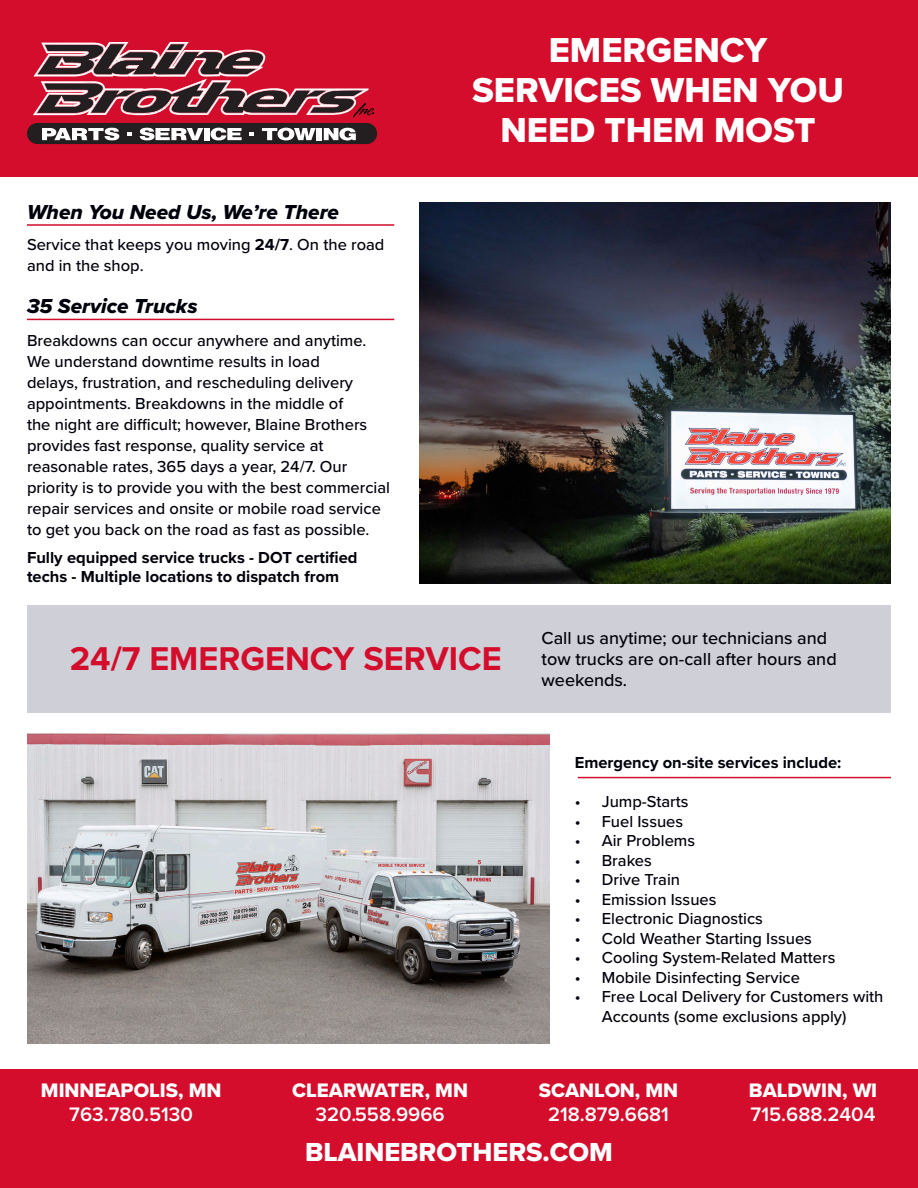
<style>
.page{position:relative;width:918px;height:1188px;background:#fff}
.page>*{position:absolute;margin:0;border:0;box-sizing:border-box;transform-origin:0 0}
.t1{font:35.85px/39.6px "Proxima Nova Extrabld";color:#fff;text-align:center}
.t2{font:700 34.2px "Proxima Nova";color:#d30d2b}
.t3{font:27px "Proxima Nova Extrabld";color:#fff}
.t4{font:21px "Proxima Nova Extrabld It";color:#00000b}
.t5{font:600 20.25px "Proxima Nova";color:#fff}
.t6{font:20.25px "Proxima Nova Extrabld";color:#fff}
.t7{font:500 18px/21px "Proxima Nova";color:#00000b}
.t8{font:500 16.5px/21px "Proxima Nova";color:#00000b}
.t9{font:700 16.5px/19.5px "Proxima Nova";color:#00000b}
.s1{font-weight:700}
</style>
<div class="page">
<div style="left:0;top:0;width:918px;height:177px;background:#d30d2b"></div>
<div style="left:0;top:1069px;width:918px;height:119px;background:#d30d2b"></div>
<svg style="left:33px;top:42px;width:341px;height:76px"></svg>
<div style="left:27px;top:123px;width:350px;height:21px;background:#231f20;border-radius:11px"></div>
<svg style="left:127px;top:132px;width:5px;height:3px"></svg>
<svg style="left:140px;top:128px;width:63px;height:13px"></svg>
<div style="left:204px;top:128px;width:5px;height:12px;background:#fff"></div>
<svg style="left:42px;top:128px;width:77px;height:13px"></svg>
<div style="left:317px;top:128px;width:5px;height:12px;background:#fff"></div>
<svg style="left:324px;top:128px;width:32px;height:13px"></svg>
<svg style="left:249px;top:132px;width:5px;height:3px"></svg>
<svg style="left:210px;top:128px;width:32px;height:13px"></svg>
<svg style="left:262px;top:128px;width:54px;height:13px"></svg>
<hr style="left:27px;top:224px;width:367px;height:2px;background:#d30d2b">
<hr style="left:27px;top:319px;width:367px;height:1px;background:#d30d2b">
<div style="left:27px;top:606px;width:864px;height:107px;background:#cecfd7"></div>
<img style="left:27px;top:733px;width:523px;height:310px">
<hr style="left:578px;top:777px;width:313px;height:1px;background:#d30d2b">
<img style="left:419px;top:202px;width:472px;height:381px">
<p class="t4" style="left:27px;top:196px;width:314px">When You Need Us, We’re There</p>
<p class="t8" style="left:27px;top:234px;width:359px">Service that keeps you moving <span class="s1">24/7</span>. On the road and in the shop.</p>
<p class="t4" style="left:27px;top:290px;width:172px">35 Service Trucks</p>
<p class="t8" style="left:27px;top:330px;width:365px">Breakdowns can occur anywhere and anytime.<br>We understand downtime results in load<br>delays, frustration, and rescheduling delivery appointments. Breakdowns in the middle of<br>the night are difficult; however, Blaine Brothers provides fast response, quality service at reasonable rates, 365 days a year, 24/7. Our priority is to provide you with the best commercial repair services and onsite or mobile road service to get you back on the road as fast as possible.</p>
<p class="t9" style="left:27px;top:547px;width:332px">Fully equipped service trucks - DOT certified techs - Multiple locations to dispatch from</p>
<p class="t1" style="left:472px;top:30px;width:373px">EMERGENCY<br>SERVICES WHEN YOU<br>NEED THEM MOST</p>
<p class="t2" style="left:70px;top:633px;width:434px">24/7 EMERGENCY SERVICE</p>
<p class="t6" style="left:41px;top:1075px;width:182px">MINNEAPOLIS, MN</p>
<p class="t5" style="left:69px;top:1100px;width:125px">763.780.5130</p>
<p class="t6" style="left:292px;top:1075px;width:177px">CLEARWATER, MN</p>
<p class="t5" style="left:315px;top:1099px;width:131px">320.558.9966</p>
<p class="t7" style="left:542px;top:627px;width:297px">Call us anytime; our technicians and tow trucks are on-call after hours and weekends.</p>
<p class="t9" style="left:575px;top:753px;width:268px">Emergency on-site services include:</p>
<p class="t8" style="left:575px;top:791px;width:115px">• Jump-Starts</p>
<p class="t8" style="left:575px;top:810px;width:110px">• Fuel Issues</p>
<p class="t8" style="left:575px;top:830px;width:122px">• Air Problems</p>
<p class="t8" style="left:575px;top:849px;width:79px">• Brakes</p>
<p class="t8" style="left:575px;top:869px;width:107px">• Drive Train</p>
<p class="t8" style="left:575px;top:888px;width:143px">• Emission Issues</p>
<p class="t8" style="left:575px;top:908px;width:190px">• Electronic Diagnostics</p>
<p class="t8" style="left:575px;top:927px;width:239px">• Cold Weather Starting Issues</p>
<p class="t8" style="left:575px;top:947px;width:262px">• Cooling System-Related Matters</p>
<p class="t8" style="left:575px;top:966px;width:227px">• Mobile Disinfecting Service</p>
<p class="t8" style="left:602px;top:986px;width:283px;line-height:19.5px;text-indent:-27px">• Free Local Delivery for Customers with<br>Accounts (some exclusions apply)</p>
<p class="t6" style="left:539px;top:1075px;width:141px">SCANLON, MN</p>
<p class="t5" style="left:548px;top:1099px;width:122px">218.879.6681</p>
<p class="t6" style="left:749px;top:1075px;width:130px">BALDWIN, WI</p>
<p class="t5" style="left:751px;top:1099px;width:126px">715.688.2404</p>
<p class="t3" style="left:305px;top:1132px;width:309px">BLAINEBROTHERS.COM</p>
</div>
